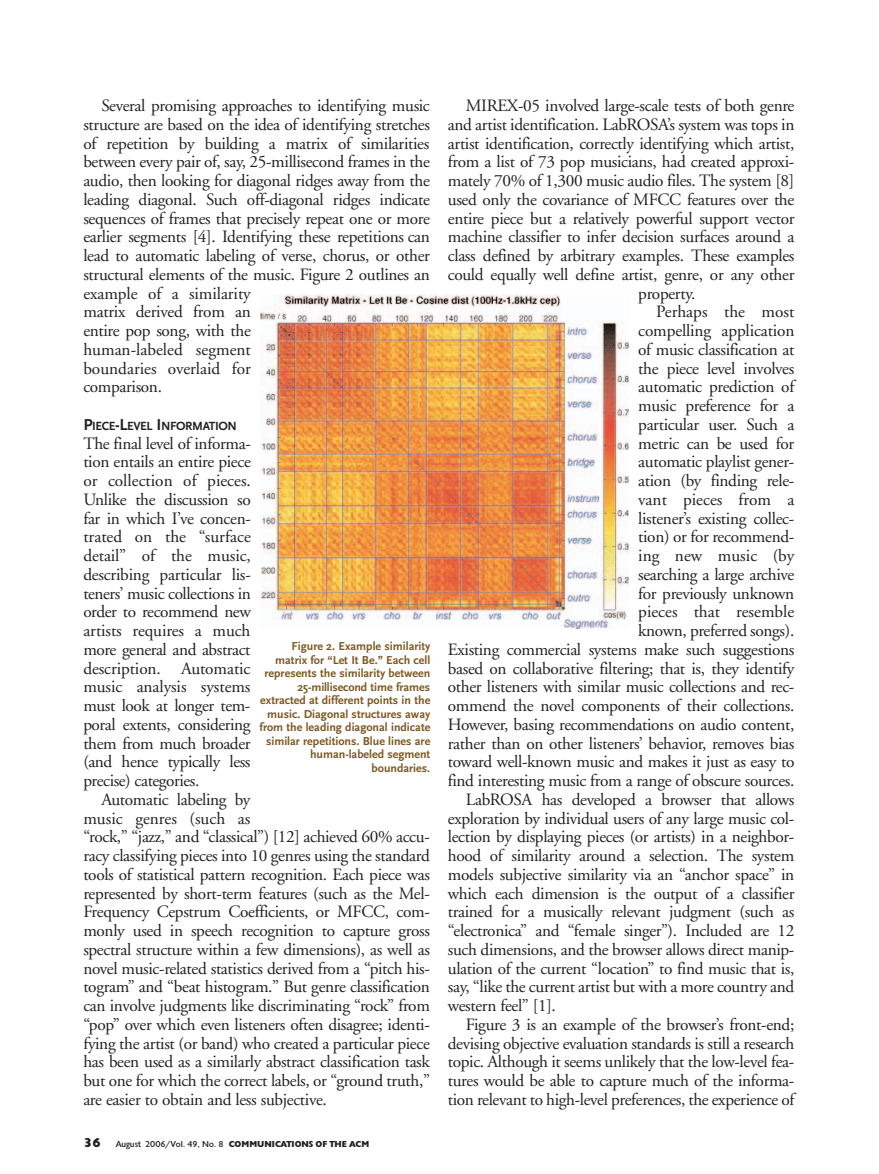
<style>
.page{position:relative;width:879px;height:1174px;background:#fff}
.page>*{position:absolute;margin:0;border:0;box-sizing:border-box;transform-origin:0 0}
.t1{font:17.25px/18.8px "Adobe Garamond";letter-spacing:-.02em;color:#231f20}
.t2{font:17.25px "Adobe Garamond";color:#231f20}
.t3{font:700 12.3px "Scala Sans";letter-spacing:-.03em;color:#231f20}
.t4{font:700 12px/13.5px "Scala Sans";color:#7d5923;text-align:right}
.t5{font:9px "Gill";color:#231f20}
.s1{font-size:16.5px}
.s2{font-weight:900;font-size:13.5px}
.s3{font-weight:900}
</style>
<div class="page">
<img style="left:260px;top:294px;width:368px;height:334px">
<p class="t1" style="left:83px;top:98px;width:348px;text-indent:18px">Several promising approaches to identifying music structure are based on the idea of identifying stretches of repetition by building a matrix of similarities between every pair of, say, 25-millisecond frames in the audio, then looking for diagonal ridges away from the leading diagonal. Such off-diagonal ridges indicate sequences of frames that precisely repeat one or more earlier segments [4]. Identifying these repetitions can lead to automatic labeling of verse, chorus, or other structural elements of the music. Figure 2 outlines an example of a similarity<br>matrix derived from an<br>entire pop song, with the<br>human-labeled segment<br>boundaries overlaid for<br>comparison.</p>
<p class="t3" style="left:83px;top:418px;width:155px"><span class="s1">P</span>IECE<span class="s1">-L</span>EVEL <span class="s1">I</span>NFORMATION</p>
<p class="t1" style="left:83px;top:435px;width:169px;text-align:justify">The final level of informa&shy;tion entails an entire piece or collection of pieces.<br>Unlike the discussion so far in which I’ve concen&shy;trated on the “surface detail” of the music, describing particular lis&shy;teners’ music collections in order to recommend new artists requires a much more general and abstract description. Automatic music analysis systems must look at longer tem&shy;poral extents, considering them from much broader (and hence typically less precise) categories.</p>
<p class="t1" style="left:83px;top:791px;width:348px;text-indent:18px">Automatic labeling by<br>music genres (such as<br>“rock,” “jazz,” and “classical”) [12] achieved 60% accu&shy;racy classifying pieces into 10 genres using the standard tools of statistical pattern recognition. Each piece was represented by short-term features (such as the Mel-Frequency Cepstrum Coefficients, or MFCC, com&shy;monly used in speech recognition to capture gross spectral structure within a few dimensions), as well as novel music-related statistics derived from a “pitch his&shy;togram” and “beat histogram.” But genre classification can involve judgments like discriminating “rock” from “pop” over which even listeners often disagree; identi&shy;fying the artist (or band) who created a particular piece has been used as a similarly abstract classification task but one for which the correct labels, or “ground truth,” are easier to obtain and less subjective.</p>
<p class="t4" style="left:259px;top:639px;width:172px">Figure 2. Example similarity matrix for “Let It Be.” Each cell represents the similarity between<br>25-millisecond time frames extracted at different points in the music. Diagonal structures away from the leading diagonal indicate similar repetitions. Blue lines are human-labeled segment boundaries.</p>
<p class="t5" style="left:83px;top:1141px;width:287px"><span class="s2">36</span> August 2006/Vol. 49, No. 8 <span class="s3">COMMUNICATIONS OF THE ACM</span></p>
<p class="t1" style="left:465px;top:98px;width:330px">MIREX-05 involved large-scale tests of both genre</p>
<p class="t1" style="left:447px;top:116px;width:348px">and artist identification. LabROSA’s system was tops in</p>
<p class="t1" style="left:447px;top:135px;width:348px">artist identification, correctly identifying which artist,</p>
<p class="t1" style="left:447px;top:154px;width:348px">from a list of 73 pop musicians, had created approxi-</p>
<p class="t1" style="left:447px;top:173px;width:348px">mately 70% of 1,300 music audio files. The system [8]</p>
<p class="t1" style="left:447px;top:191px;width:348px">used only the covariance of MFCC features over the</p>
<p class="t1" style="left:447px;top:210px;width:348px">entire piece but a relatively powerful support vector</p>
<p class="t1" style="left:447px;top:229px;width:348px">machine classifier to infer decision surfaces around a</p>
<p class="t1" style="left:447px;top:248px;width:348px">class defined by arbitrary examples. These examples</p>
<p class="t1" style="left:447px;top:266px;width:348px">could equally well define artist, genre, or any other</p>
<p class="t1" style="left:638px;top:285px;width:59px">property.</p>
<p class="t2" style="left:656px;top:305px;width:139px">Perhaps the most</p>
<p class="t1" style="left:638px;top:323px;width:158px">compelling application</p>
<p class="t1" style="left:638px;top:341px;width:157px">of music classification at</p>
<p class="t1" style="left:638px;top:360px;width:157px">the piece level involves</p>
<p class="t1" style="left:638px;top:379px;width:157px">automatic prediction of</p>
<p class="t1" style="left:638px;top:398px;width:157px">music preference for a</p>
<p class="t1" style="left:638px;top:416px;width:157px">particular user. Such a</p>
<p class="t1" style="left:638px;top:435px;width:157px">metric can be used for</p>
<p class="t1" style="left:638px;top:454px;width:157px">automatic playlist gener-</p>
<p class="t1" style="left:638px;top:473px;width:157px">ation (by finding rele-</p>
<p class="t2" style="left:638px;top:492px;width:157px">vant pieces from a</p>
<p class="t1" style="left:638px;top:510px;width:157px">listener’s existing collec-</p>
<p class="t1" style="left:638px;top:529px;width:157px">tion) or for recommend-</p>
<p class="t2" style="left:638px;top:549px;width:157px">ing new music (by</p>
<p class="t1" style="left:638px;top:566px;width:157px">searching a large archive</p>
<p class="t1" style="left:638px;top:585px;width:157px">for previously unknown</p>
<p class="t2" style="left:638px;top:605px;width:157px">pieces that resemble</p>
<p class="t1" style="left:638px;top:623px;width:157px">known, preferred songs).</p>
<p class="t1" style="left:447px;top:641px;width:348px">Existing commercial systems make such suggestions</p>
<p class="t1" style="left:447px;top:660px;width:348px">based on collaborative filtering; that is, they identify</p>
<p class="t1" style="left:447px;top:679px;width:348px">other listeners with similar music collections and rec-</p>
<p class="t1" style="left:447px;top:698px;width:348px">ommend the novel components of their collections.</p>
<p class="t1" style="left:447px;top:716px;width:348px">However, basing recommendations on audio content,</p>
<p class="t1" style="left:447px;top:735px;width:348px">rather than on other listeners’ behavior, removes bias</p>
<p class="t1" style="left:447px;top:754px;width:348px">toward well-known music and makes it just as easy to</p>
<p class="t1" style="left:447px;top:773px;width:348px">find interesting music from a range of obscure sources.</p>
<p class="t1" style="left:465px;top:791px;width:330px">LabROSA has developed a browser that allows</p>
<p class="t1" style="left:447px;top:810px;width:348px">exploration by individual users of any large music col-</p>
<p class="t1" style="left:447px;top:829px;width:348px">lection by displaying pieces (or artists) in a neighbor-</p>
<p class="t1" style="left:447px;top:848px;width:348px">hood of similarity around a selection. The system</p>
<p class="t1" style="left:447px;top:866px;width:348px">models subjective similarity via an “anchor space” in</p>
<p class="t1" style="left:447px;top:885px;width:348px">which each dimension is the output of a classifier</p>
<p class="t1" style="left:447px;top:904px;width:348px">trained for a musically relevant judgment (such as</p>
<p class="t1" style="left:447px;top:923px;width:348px">“electronica” and “female singer”). Included are 12</p>
<p class="t1" style="left:447px;top:941px;width:348px">such dimensions, and the browser allows direct manip-</p>
<p class="t1" style="left:447px;top:960px;width:348px">ulation of the current “location” to find music that is,</p>
<p class="t1" style="left:447px;top:979px;width:348px">say, “like the current artist but with a more country and</p>
<p class="t1" style="left:447px;top:998px;width:109px">western feel” [1].</p>
<p class="t1" style="left:465px;top:1016px;width:330px">Figure 3 is an example of the browser’s front-end;</p>
<p class="t1" style="left:447px;top:1035px;width:348px">devising objective evaluation standards is still a research</p>
<p class="t1" style="left:447px;top:1054px;width:348px">topic. Although it seems unlikely that the low-level fea-</p>
<p class="t1" style="left:447px;top:1073px;width:348px">tures would be able to capture much of the informa-</p>
<p class="t1" style="left:447px;top:1091px;width:348px">tion relevant to high-level preferences, the experience of</p>
</div>
